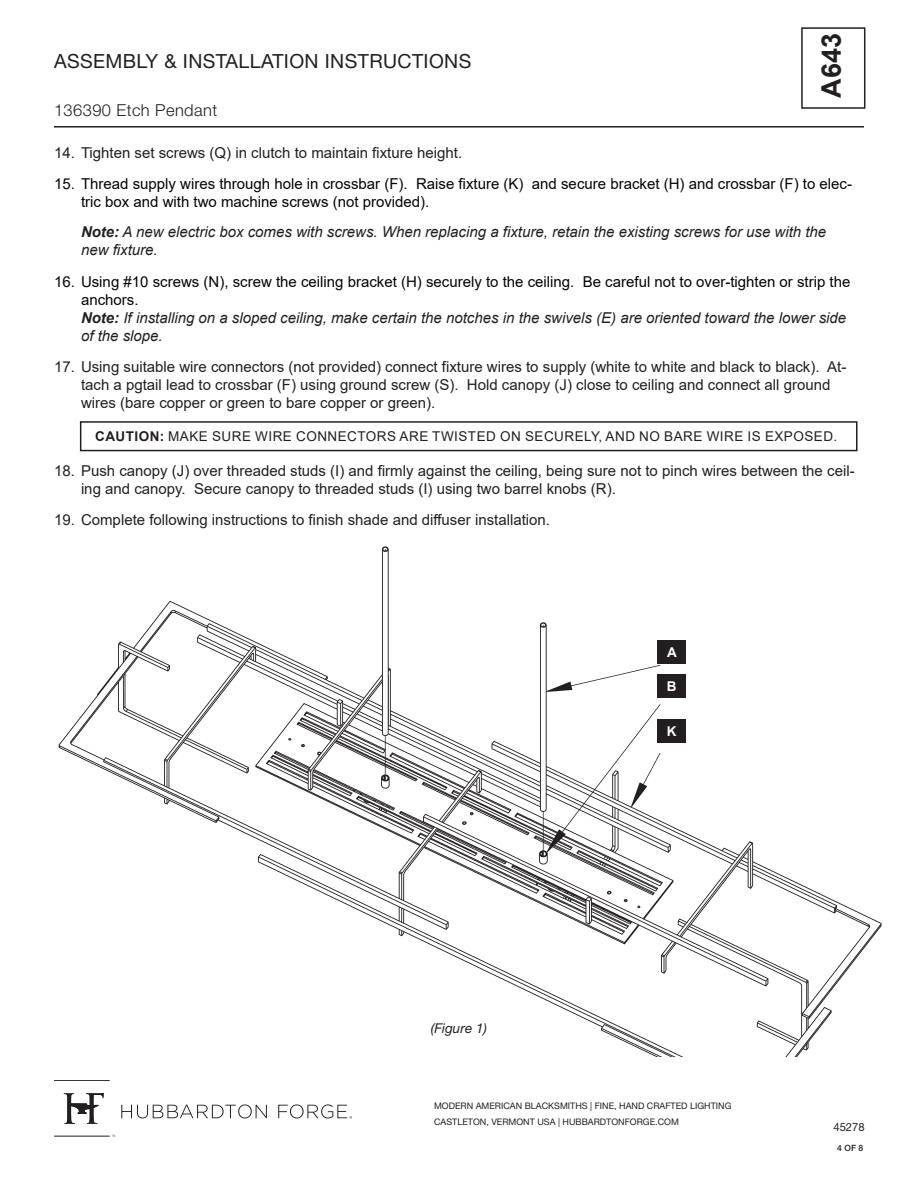
<style>
.page{position:relative;width:918px;height:1188px;background:#fff}
.page>*{position:absolute;margin:0;border:0;box-sizing:border-box;transform-origin:0 0}
.t1{font:700 27px "Arial";color:#231f20}
.t2{font:19.5px "Helvetica Neue LT Std";letter-spacing:.02em;color:#231f20}
.t3{font:300 16.5px "Helvetica Neue LT Std";letter-spacing:.025em;color:#231f20}
.t4{font:15px/18px "Arial";color:#231f20}
.t5{font:15px/18px "Arial";color:#040503}
.t6{font:italic 15px/18px "Arial";color:#231f20}
.Headers{font:13.5px "Arial";letter-spacing:.035em;color:#231f20}
.slope_ceiling_line{font:italic 13.5px "Helvetica Neue LT Std";color:#231f20}
.slope_ceiling_line-2{font:700 13.5px "Arial";color:#fff}
.t7{font:11.25px "Helvetica Neue LT Std";color:#231f20}
.t8{font:9px/16px "Helvetica Neue LT Std";color:#231f20}
.t9{font:500 8.7px "Helvetica Neue LT Std";color:#231f20}
.s1{font-weight:700}
.s2{font-weight:700;font-style:italic;color:#231f20}
.s3{font-style:italic;color:#231f20}
</style>
<div class="page">
<div style="left:801px;top:27px;width:64px;height:82px;border:2px solid #231f20"></div>
<hr style="left:54px;top:126px;width:810px;height:2px;background:#231f20">
<svg style="left:121px;top:1104px;width:146px;height:14px"></svg>
<hr style="left:54px;top:1136px;width:56px;height:1px;background:#231f20">
<hr style="left:54px;top:1080px;width:56px;height:1px;background:#231f20">
<svg style="left:64px;top:1093px;width:40px;height:31px"></svg>
<svg style="left:278px;top:1104px;width:74px;height:15px"></svg>
<div style="left:80px;top:421px;width:778px;height:30px;border:2px solid #231f20"></div>
<img style="left:58px;top:546px;width:824px;height:510px">
<div style="left:658px;top:640px;width:28px;height:24px;background:#231f20"></div>
<div style="left:658px;top:674px;width:28px;height:24px;background:#231f20"></div>
<div style="left:658px;top:719px;width:28px;height:23px;background:#231f20"></div>
<h2 class="t2" style="left:54px;top:49px;width:419px">ASSEMBLY &amp; INSTALLATION INSTRUCTIONS</h2>
<p class="t3" style="left:54px;top:100px;width:165px">136390 Etch Pendant</p>
<h1 class="t1" style="left:812px;top:98px;width:66px;rotate:-90deg">A643</h1>
<p class="t4" style="left:54px;top:143px;width:410px">14. Tighten set screws (Q) in clutch to maintain fixture height.</p>
<p class="t5" style="left:81px;top:175px;width:773px;text-indent:-27px">15. Thread supply wires through hole in crossbar (F). Raise fixture (K) and secure bracket (H) and crossbar (F) to elec&shy;tric box and with two machine screws (not provided).</p>
<p class="t6" style="left:81px;top:223px;width:747px"><span class="s1">Note:</span> A new electric box comes with screws. When replacing a fixture, retain the existing screws for use with the new fixture.</p>
<p class="t5" style="left:81px;top:272px;width:771px;text-indent:-27px">16. Using #10 screws (N), screw the ceiling bracket (H) securely to the ceiling. Be careful not to over-tighten or strip the anchors.<br><span class="s2">Note:</span> <span class="s3">If installing on a sloped ceiling, make certain the notches in the swivels (E) are oriented toward the lower side of the slope.</span></p>
<p class="t4" style="left:81px;top:358px;width:767px;text-indent:-27px">17. Using suitable wire connectors (not provided) connect fixture wires to supply (white to white and black to black). At&shy;tach a pgtail lead to crossbar (F) using ground screw (S). Hold canopy (J) close to ceiling and connect all ground wires (bare copper or green to bare copper or green).</p>
<p class="Headers" style="left:95px;top:427px;width:743px"><span class="s1">CAUTION:</span> MAKE SURE WIRE CONNECTORS ARE TWISTED ON SECURELY, AND NO BARE WIRE IS EXPOSED.</p>
<p class="t4" style="left:81px;top:461px;width:775px;text-indent:-27px">18. Push canopy (J) over threaded studs (I) and firmly against the ceiling, being sure not to pinch wires between the ceil&shy;ing and canopy. Secure canopy to threaded studs (I) using two barrel knobs (R).</p>
<p class="t4" style="left:54px;top:511px;width:498px">19. Complete following instructions to finish shade and diffuser installation.</p>
<p class="slope_ceiling_line-2" style="left:667px;top:643px;width:11px">A</p>
<p class="slope_ceiling_line-2" style="left:667px;top:677px;width:11px">B</p>
<p class="slope_ceiling_line-2" style="left:667px;top:722px;width:11px">K</p>
<p class="slope_ceiling_line" style="left:431px;top:1021px;width:58px">(Figure 1)</p>
<p class="t8" style="left:434px;top:1097px;width:299px">MODERN AMERICAN BLACKSMITHS | FINE, HAND CRAFTED LIGHTING<br>CASTLETON, VERMONT USA | HUBBARDTONFORGE.COM</p>
<p class="t7" style="left:833px;top:1120px;width:33px">45278</p>
<p class="t9" style="left:837px;top:1142px;width:28px">4 OF 8</p>
</div>
